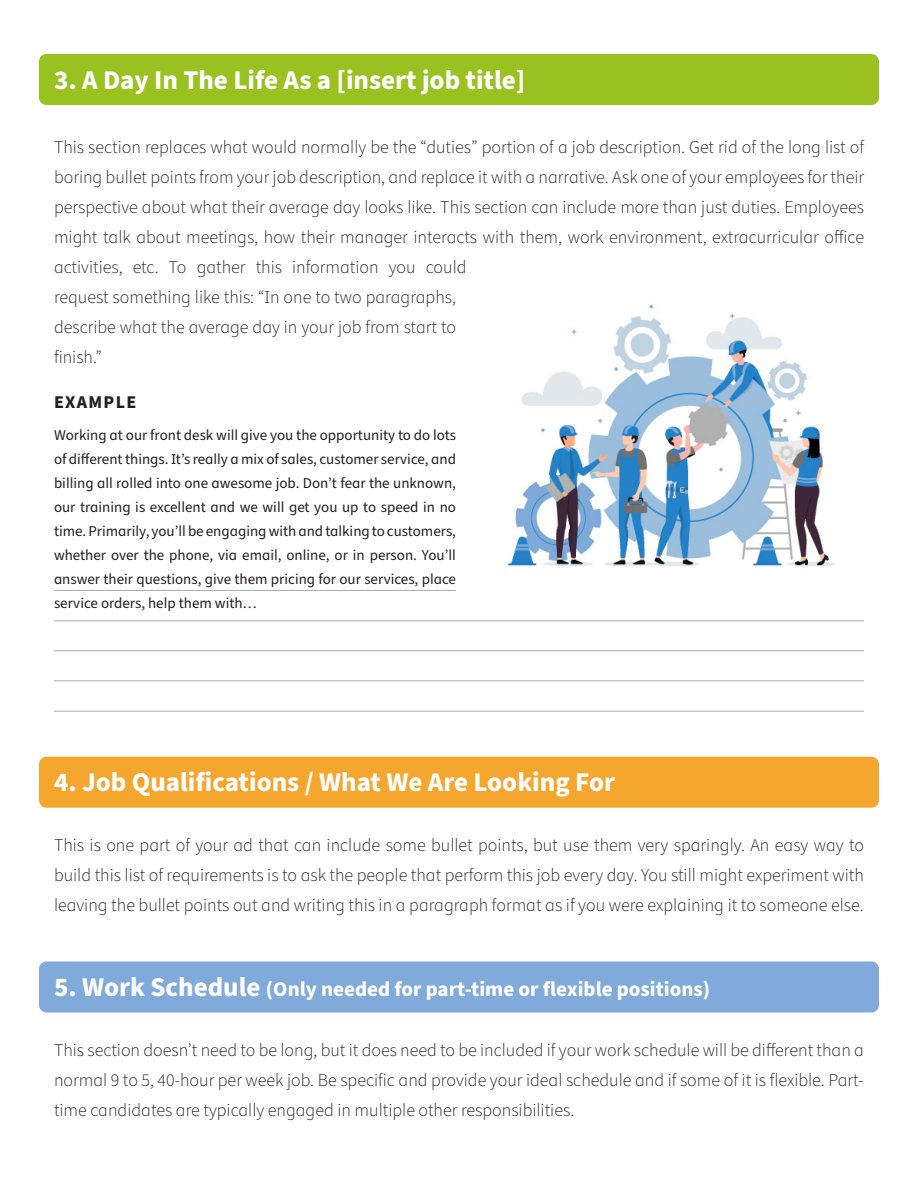
<style>
.page{position:relative;width:918px;height:1188px;background:#fff}
.page>*{position:absolute;margin:0;border:0;box-sizing:border-box;transform-origin:0 0}
.Header_3{font:700 27px "Source Sans Pro";color:#fff}
.Header_3-2{font:700 21px "Source Sans Pro";color:#fff}
.Body{font:300 18px/30px "Source Sans Pro";color:#231f20;text-align:justify}
.Little_Header{font:700 18px "Source Sans Pro";letter-spacing:.075em;color:#231f20}
.Body-2{font:15px/24px "Source Sans Pro";color:#231f20;text-align:justify}
.s1{font-size:27px}
</style>
<div class="page">
<div style="left:39px;top:757px;width:840px;height:51px;background:#f5a62e;border-radius:8px"></div>
<div style="left:39px;top:962px;width:840px;height:50px;background:#7faad9;border-radius:8px"></div>
<div style="left:39px;top:54px;width:840px;height:51px;background:#99c221;border-radius:8px"></div>
<img style="left:507px;top:304px;width:329px;height:262px">
<hr style="left:54px;top:590px;width:402px;height:1px;background:#a8a9ad">
<hr style="left:54px;top:681px;width:810px;height:1px;background:#a8a9ad">
<hr style="left:54px;top:621px;width:810px;height:1px;background:#a8a9ad">
<hr style="left:54px;top:711px;width:810px;height:1px;background:#a8a9ad">
<hr style="left:54px;top:651px;width:810px;height:1px;background:#a8a9ad">
<p class="Header_3" style="left:54px;top:61px;width:473px">3. A Day In The Life As a [insert job title]</p>
<p class="Body" style="left:54px;top:133px;width:812px;text-align:left">This section replaces what would normally be the “duties” portion of a job description. Get rid of the long list of boring bullet points from your job description, and replace it with a narrative. Ask one of your employees for their perspective about what their average day looks like. This section can include more than just duties. Employees might talk about meetings, how their manager interacts with them, work environment, extracurricular office activities, etc. To gather this information you could<br>request something like this: “In one to two paragraphs,<br>describe what the average day in your job from start to<br>finish.”</p>
<p class="Little_Header" style="left:54px;top:390px;width:84px">EXAMPLE</p>
<p class="Body-2" style="left:54px;top:423px;width:404px">Working at our front desk will give you the opportunity to do lots of different things. It’s really a mix of sales, customer service, and billing all rolled into one awesome job. Don’t fear the unknown, our training is excellent and we will get you up to speed in no time. Primarily, you’ll be engaging with and talking to customers, whether over the phone, via email, online, or in person. You’ll answer their questions, give them pricing for our services, place service orders, help them with…</p>
<p class="Header_3" style="left:54px;top:764px;width:563px">4. Job Qualifications / What We Are Looking For</p>
<p class="Body" style="left:54px;top:831px;width:812px">This is one part of your ad that can include some bullet points, but use them very sparingly. An easy way to build this list of requirements is to ask the people that perform this job every day. You still might experiment with leaving the bullet points out and writing this in a paragraph format as if you were explaining it to someone else.</p>
<p class="Header_3-2" style="left:54px;top:975px;width:658px"><span class="s1">5. Work Schedule</span> (Only needed for part-time or flexible positions)</p>
<p class="Body" style="left:54px;top:1036px;width:811px">This section doesn’t need to be long, but it does need to be included if your work schedule will be different than a normal 9 to 5, 40-hour per week job. Be specific and provide your ideal schedule and if some of it is flexible. Part&shy;time candidates are typically engaged in multiple other responsibilities.</p>
</div>
